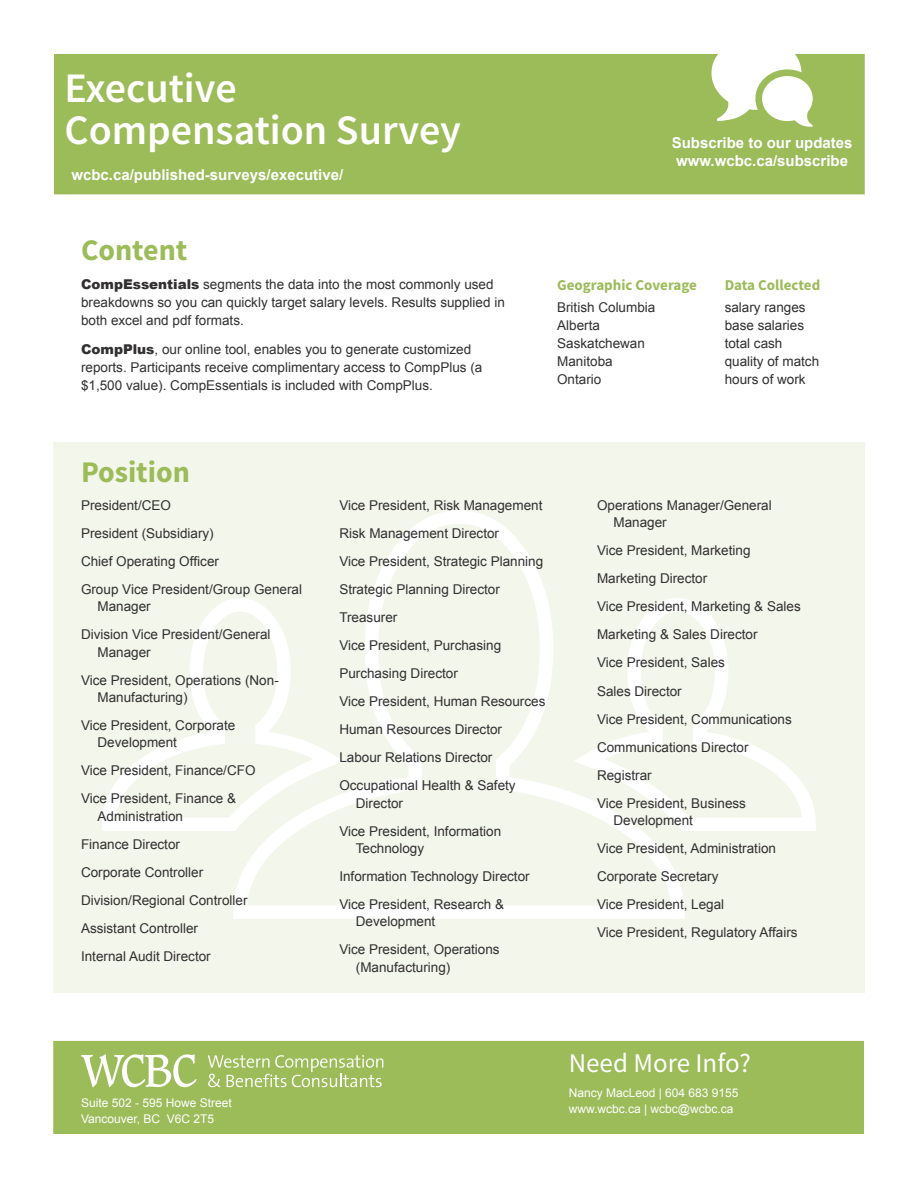
<style>
.page{position:relative;width:918px;height:1188px;background:#fff}
.page>*{position:absolute;margin:0;border:0;box-sizing:border-box;transform-origin:0 0}
.t1{font:600 42px/42px "Source Sans Pro";color:#fff}
.Heading_1{font:700 30px "Source Sans Pro";color:#9cbb59}
.t2{font:27px "Source Sans Pro";color:#fff}
.t3{font:700 15px/18px "Arial";color:#fff}
.Heading_2{font:700 15px "Source Sans Pro";color:#9cbb59}
.Position_Text{font:13.5px/17.2px "Arial";color:#312f30}
.Text{font:13.5px/18px "Arial";color:#312f30}
.Text_2{font:13.5px "Arial";color:#312f30}
.t4{font:12px/16.5px "Arial";color:#fff}
.s1{font-weight:900}
</style>
<div class="page">
<div style="left:53px;top:1041px;width:811px;height:93px;background:#9cbb59"></div>
<div style="left:54px;top:54px;width:811px;height:140px;background:#9cbb59"></div>
<svg style="left:208px;top:1055px;width:175px;height:32px"></svg>
<svg style="left:81px;top:1054px;width:115px;height:33px"></svg>
<div style="left:53px;top:442px;width:812px;height:551px;background:#f3f6eb"></div>
<svg style="left:102px;top:510px;width:714px;height:409px"></svg>
<h1 class="t1" style="left:64px;top:67px;width:398px">Executive<br>Compensation Survey</h1>
<p class="t3" style="left:71px;top:166px;width:273px">wcbc.ca/published-surveys/executive/</p>
<p class="Heading_1" style="left:81px;top:230px;width:108px">Content</p>
<p class="Text" style="left:81px;top:275px;width:425px"><span class="s1">CompEssentials</span> segments the data into the most commonly used breakdowns so you can quickly target salary levels. Results supplied in both excel and pdf formats.</p>
<p class="Text" style="left:81px;top:340px;width:403px"><span class="s1">CompPlus</span>, our online tool, enables you to generate customized reports. Participants receive complimentary access to CompPlus (a $1,500 value). CompEssentials is included with CompPlus.</p>
<p class="t3" style="left:672px;top:134px;width:182px">Subscribe to our updates www.wcbc.ca/subscribe</p>
<p class="Heading_2" style="left:557px;top:274px;width:141px">Geographic Coverage</p>
<p class="Text_2" style="left:557px;top:298px;width:100px">British Columbia</p>
<p class="Text_2" style="left:557px;top:316px;width:44px">Alberta</p>
<p class="Text_2" style="left:557px;top:334px;width:89px">Saskatchewan</p>
<p class="Text_2" style="left:557px;top:352px;width:57px">Manitoba</p>
<p class="Text_2" style="left:557px;top:370px;width:46px">Ontario</p>
<p class="Heading_2" style="left:725px;top:274px;width:97px">Data Collected</p>
<p class="Text_2" style="left:725px;top:298px;width:83px">salary ranges</p>
<p class="Text_2" style="left:725px;top:316px;width:81px">base salaries</p>
<p class="Text_2" style="left:725px;top:334px;width:59px">total cash</p>
<p class="Text_2" style="left:725px;top:352px;width:96px">quality of match</p>
<p class="Text_2" style="left:725px;top:370px;width:83px">hours of work</p>
<p class="Heading_1" style="left:81px;top:452px;width:110px">Position</p>
<p class="Position_Text" style="left:81px;top:497px;width:92px">President/CEO</p>
<p class="Position_Text" style="left:81px;top:525px;width:134px">President (Subsidiary)</p>
<p class="Position_Text" style="left:81px;top:553px;width:140px">Chief Operating Officer</p>
<p class="Position_Text" style="left:98px;top:581px;width:206px;text-indent:-16px">Group Vice President/Group General<br>Manager</p>
<p class="Position_Text" style="left:98px;top:626px;width:175px;text-indent:-16px">Division Vice President/General<br>Manager</p>
<p class="Position_Text" style="left:98px;top:671px;width:183px;text-indent:-16px">Vice President, Operations (Non-<br>Manufacturing)</p>
<p class="Position_Text" style="left:98px;top:717px;width:139px;text-indent:-16px">Vice President, Corporate<br>Development</p>
<p class="Position_Text" style="left:81px;top:762px;width:176px">Vice President, Finance/CFO</p>
<p class="Position_Text" style="left:98px;top:790px;width:140px;text-indent:-16px">Vice President, Finance &amp;<br>Administration</p>
<p class="Position_Text" style="left:81px;top:835px;width:101px">Finance Director</p>
<p class="Position_Text" style="left:81px;top:863px;width:124px">Corporate Controller</p>
<p class="Position_Text" style="left:81px;top:892px;width:168px">Division/Regional Controller</p>
<p class="Position_Text" style="left:81px;top:920px;width:119px">Assistant Controller</p>
<p class="Position_Text" style="left:81px;top:948px;width:131px">Internal Audit Director</p>
<p class="Position_Text" style="left:339px;top:497px;width:205px">Vice President, Risk Management</p>
<p class="Position_Text" style="left:339px;top:525px;width:161px">Risk Management Director</p>
<p class="Position_Text" style="left:339px;top:553px;width:205px">Vice President, Strategic Planning</p>
<p class="Position_Text" style="left:339px;top:581px;width:162px">Strategic Planning Director</p>
<p class="Position_Text" style="left:339px;top:609px;width:60px">Treasurer</p>
<p class="Position_Text" style="left:339px;top:637px;width:163px">Vice President, Purchasing</p>
<p class="Position_Text" style="left:339px;top:665px;width:120px">Purchasing Director</p>
<p class="Position_Text" style="left:339px;top:693px;width:208px">Vice President, Human Resources</p>
<p class="Position_Text" style="left:339px;top:721px;width:164px">Human Resources Director</p>
<p class="Position_Text" style="left:339px;top:749px;width:155px">Labour Relations Director</p>
<p class="Position_Text" style="left:356px;top:777px;width:161px;text-indent:-16px">Occupational Health &amp; Safety<br>Director</p>
<p class="Position_Text" style="left:356px;top:823px;width:147px;text-indent:-16px">Vice President, Information<br>Technology</p>
<p class="Position_Text" style="left:339px;top:868px;width:192px">Information Technology Director</p>
<p class="Position_Text" style="left:356px;top:896px;width:150px;text-indent:-16px">Vice President, Research &amp;<br>Development</p>
<p class="Position_Text" style="left:356px;top:941px;width:145px;text-indent:-16px">Vice President, Operations (Manufacturing)</p>
<p class="Position_Text" style="left:614px;top:497px;width:160px;text-indent:-16px">Operations Manager/General<br>Manager</p>
<p class="Position_Text" style="left:597px;top:542px;width:155px">Vice President, Marketing</p>
<p class="Position_Text" style="left:597px;top:570px;width:112px">Marketing Director</p>
<p class="Position_Text" style="left:597px;top:598px;width:205px">Vice President, Marketing &amp; Sales</p>
<p class="Position_Text" style="left:597px;top:626px;width:162px">Marketing &amp; Sales Director</p>
<p class="Position_Text" style="left:597px;top:654px;width:130px">Vice President, Sales</p>
<p class="Position_Text" style="left:597px;top:682px;width:86px">Sales Director</p>
<p class="Position_Text" style="left:597px;top:710px;width:196px">Vice President, Communications</p>
<p class="Position_Text" style="left:597px;top:738px;width:153px">Communications Director</p>
<p class="Position_Text" style="left:597px;top:766px;width:56px">Registrar</p>
<p class="Position_Text" style="left:614px;top:794px;width:134px;text-indent:-16px">Vice President, Business<br>Development</p>
<p class="Position_Text" style="left:597px;top:840px;width:181px">Vice President, Administration</p>
<p class="Position_Text" style="left:597px;top:868px;width:123px">Corporate Secretary</p>
<p class="Position_Text" style="left:597px;top:896px;width:129px">Vice President, Legal</p>
<p class="Position_Text" style="left:597px;top:924px;width:202px">Vice President, Regulatory Affairs</p>
<p class="t4" style="left:81px;top:1095px;width:152px">Suite 502 - 595 Howe Street<br>Vancouver, BC V6C 2T5</p>
<h3 class="t2" style="left:569px;top:1045px;width:184px">Need More Info?</h3>
<p class="t4" style="left:569px;top:1084px;width:171px">Nancy MacLeod | 604 683 9155 www.wcbc.ca | wcbc@wcbc.ca</p>
</div>
